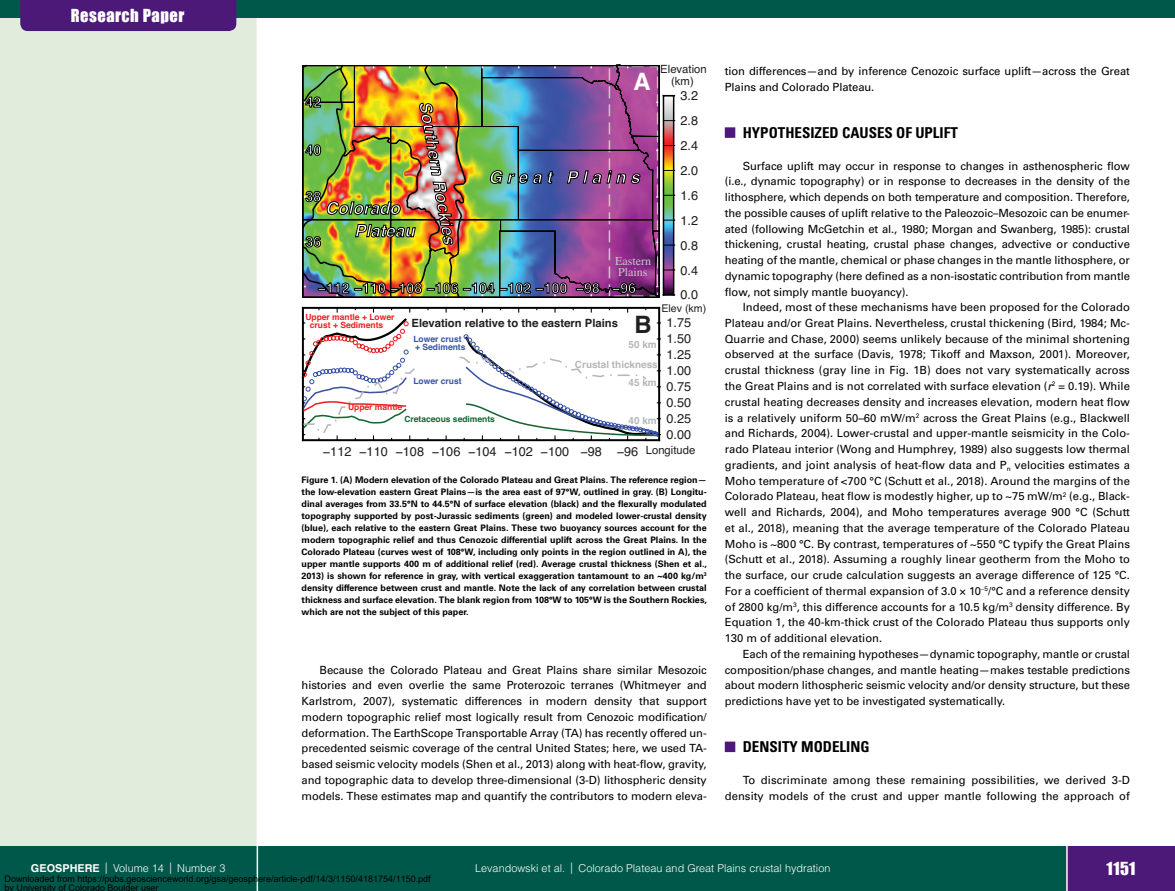
<style>
.page{position:relative;width:1175px;height:891px;background:#fff}
.page>*{position:absolute;margin:0;border:0;box-sizing:border-box;transform-origin:0 0}
.t1{font:700 24px "Helvetica";color:#fff}
.t2{font:italic 700 16.95px/22.6px "Helvetica";color:#fff}
.t3{font:16.5px "Impact";letter-spacing:.03em;color:#fff}
.t4{font:700 condensed 15px "Univers";color:#000}
.t5{font:700 14.25px "Helvetica";color:#fff}
.t6{font:12.75px "Helvetica";color:#231f20}
.t7{font:12.15px/10.9px "Times";color:#c5c7c8}
.t8{font:11.25px/15.8px "Univers";letter-spacing:-.01em;color:#000;text-align:justify}
.t9{font:700 11.25px "Helvetica";color:#231f20}
.t10{font:11.25px/12.5px "Helvetica";color:#231f20;text-align:center}
.t11{font:300 10.8px "Helvetica";color:#fff}
.t12{font:10.65px "Helvetica";color:#231f20}
.t13{font:700 9.9px "Helvetica";color:#b4b6b8}
.t14{font:700 9px/12px "Univers";color:#000;text-align:justify}
.t15{font:9px/9px "Arial";color:#000}
.t16{font:700 8.55px/7.6px "Helvetica";color:#ed2024}
.t17{font:700 8.55px/7.6px "Helvetica";color:#3953a4}
.t18{font:700 8.55px "Helvetica";color:#176433}
.s1{font-size:24px}
.s2{font-style:italic}
.s3{font-weight:700}
.s4{font-size:11.25px}
</style>
<div class="page">
<div style="left:0;top:0;width:256px;height:891px;background:#e0ecdc"></div>
<div style="left:0;top:846px;width:1174px;height:45px;background:#00584a"></div>
<hr style="left:256px;top:0;width:2px;height:891px;background:#fff">
<div style="left:0;top:0;width:1174px;height:18px;background:#00584a"></div>
<div style="left:20px;top:0;width:216px;height:31px;background:#4d1979"></div>
<div style="left:1066px;top:846px;width:108px;height:45px;background:#4d1979"></div>
<hr style="left:1066px;top:846px;width:1px;height:45px;background:#fff">
<img style="left:302px;top:64px;width:372px;height:234px">
<svg style="left:302px;top:307px;width:359px;height:134px"></svg>
<div style="left:724px;top:127px;width:11px;height:11px;background:#4d1979"></div>
<div style="left:724px;top:742px;width:11px;height:10px;background:#4d1979"></div>
<h3 class="t3" style="left:71px;top:3px;width:115px">Research Paper</h3>
<h1 class="t1" style="left:633px;top:67px;width:19px">A</h1>
<p class="t5" style="left:305px;top:93px;width:17px">42</p>
<h2 class="t2" style="left:436px;top:100px;width:146px;rotate:80deg">Southern Rockies</h2>
<p class="t5" style="left:317px;top:279px;width:320px">−112 −110 −108 −106 −104 −102 −100 −98 −96</p>
<p class="t5" style="left:305px;top:141px;width:17px">40</p>
<h2 class="t2" style="left:488px;top:166px;width:153px">G r e a t P l a i n s</h2>
<p class="t5" style="left:305px;top:188px;width:17px">38</p>
<h2 class="t2" style="left:354px;top:197px;width:62px;text-indent:-29px">Colorado<br>Plateau</h2>
<p class="t5" style="left:305px;top:233px;width:17px">36</p>
<p class="t7" style="left:615px;top:254px;width:38px">Eastern<br>Plains</p>
<p class="t10" style="left:660px;top:63px;width:48px">Elevation (km)</p>
<p class="t6" style="left:680px;top:86px;width:19px">3.2</p>
<p class="t6" style="left:680px;top:111px;width:19px">2.8</p>
<p class="t6" style="left:680px;top:136px;width:19px">2.4</p>
<p class="t6" style="left:680px;top:161px;width:19px">2.0</p>
<p class="t6" style="left:680px;top:185px;width:19px">1.6</p>
<p class="t6" style="left:680px;top:210px;width:19px">1.2</p>
<p class="t6" style="left:680px;top:235px;width:19px">0.8</p>
<p class="t6" style="left:680px;top:260px;width:19px">0.4</p>
<p class="t6" style="left:680px;top:285px;width:19px">0.0</p>
<p class="t16" style="left:310px;top:313px;width:86px;text-indent:-5px">Upper mantle + Lower crust + Sediments</p>
<p class="t16" style="left:348px;top:403px;width:56px">Upper mantle</p>
<p class="t12" style="left:661px;top:300px;width:46px">Elev (km)</p>
<p class="t9" style="left:411px;top:317px;width:242px">Elevation relative to the eastern Plains <span class="s1">B</span></p>
<p class="t6" style="left:666px;top:313px;width:26px">1.75</p>
<p class="t6" style="left:666px;top:329px;width:26px">1.50</p>
<p class="t17" style="left:413px;top:335px;width:54px">Lower crust + Sediments</p>
<p class="t13" style="left:628px;top:338px;width:30px">50 km</p>
<p class="t13" style="left:628px;top:377px;width:30px">45 km</p>
<p class="t6" style="left:666px;top:345px;width:26px">1.25</p>
<p class="t13" style="left:575px;top:359px;width:84px">Crustal thickness</p>
<p class="t6" style="left:666px;top:361px;width:26px">1.00</p>
<p class="t17" style="left:413px;top:377px;width:50px">Lower crust</p>
<p class="t6" style="left:666px;top:377px;width:26px">0.75</p>
<p class="t6" style="left:666px;top:393px;width:26px">0.50</p>
<p class="t18" style="left:404px;top:414px;width:92px">Cretaceous sediments</p>
<p class="t13" style="left:628px;top:415px;width:30px">40 km</p>
<p class="t6" style="left:666px;top:409px;width:26px">0.25</p>
<p class="t6" style="left:666px;top:425px;width:26px">0.00</p>
<p class="t6" style="left:323px;top:442px;width:317px">−112 −110 −108 −106 −104 −102 −100 −98 −96</p>
<p class="t10" style="left:646px;top:444px;width:51px">Longitude</p>
<p class="t14" style="left:302px;top:474px;width:407px">Figure 1. (A) Modern elevation of the Colorado Plateau and Great Plains. The reference region— the low-elevation eastern Great Plains—is the area east of 97°W, outlined in gray. (B) Longitu&shy;dinal averages from 33.5°N to 44.5°N of surface elevation (black) and the flexurally modulated topography supported by post-Jurassic sediments (green) and modeled lower-crustal density (blue), each relative to the eastern Great Plains. These two buoyancy sources account for the modern topographic relief and thus Cenozoic differential uplift across the Great Plains. In the Colorado Plateau (curves west of 108°W, including only points in the region outlined in A), the upper mantle supports 400 m of additional relief (red). Average crustal thickness (Shen et al., 2013) is shown for reference in gray, with vertical exaggeration tantamount to an ~400 kg/m<sup>3 </sup>density difference between crust and mantle. Note the lack of any correlation between crustal thickness and surface elevation. The blank region from 108°W to 105°W is the Southern Rockies, which are not the subject of this paper.</p>
<p class="t8" style="left:302px;top:662px;width:407px;text-indent:18px">Because the Colorado Plateau and Great Plains share similar Mesozoic histories and even overlie the same Proterozoic terranes (Whitmeyer and Karlstrom, 2007), systematic differences in modern density that support modern topographic relief most logically result from Cenozoic modification/ deformation. The EarthScope Transportable Array (TA) has recently offered un&shy;precedented seismic coverage of the central United States; here, we used TA&shy;based seismic velocity models (Shen et al., 2013) along with heat-flow, gravity, and topographic data to develop three-dimensional (3-D) lithospheric density models. These estimates map and quantify the contributors to modern eleva-</p>
<p class="t8" style="left:724px;top:63px;width:406px">tion differences—and by inference Cenozoic surface uplift—across the Great<br>Plains and Colorado Plateau.</p>
<h3 class="t4" style="left:742px;top:123px;width:217px">HYPOTHESIZED CAUSES OF UPLIFT</h3>
<p class="t8" style="left:724px;top:158px;width:407px;text-indent:18px">Surface uplift may occur in response to changes in asthenospheric flow (i.e., dynamic topography) or in response to decreases in the density of the lithosphere, which depends on both temperature and composition. Therefore, the possible causes of uplift relative to the Paleozoic–Mesozoic can be enumer&shy;ated (following McGetchin et al., 1980; Morgan and Swanberg, 1985): crustal thickening, crustal heating, crustal phase changes, advective or conductive heating of the mantle, chemical or phase changes in the mantle lithosphere, or dynamic topography (here defined as a non-isostatic contribution from mantle flow, not simply mantle buoyancy).</p>
<p class="t8" style="left:724px;top:299px;width:407px;text-indent:18px">Indeed, most of these mechanisms have been proposed for the Colorado Plateau and/or Great Plains. Nevertheless, crustal thickening (Bird, 1984; Mc-Quarrie and Chase, 2000) seems unlikely because of the minimal shortening observed at the surface (Davis, 1978; Tikoff and Maxson, 2001). Moreover, crustal thickness (gray line in Fig. 1B) does not vary systematically across the Great Plains and is not correlated with surface elevation (<span class="s2">r</span><sup>2</sup> = 0.19). While crustal heating decreases density and increases elevation, modern heat flow is a relatively uniform 50–60 mW/m<sup>2</sup> across the Great Plains (e.g., Blackwell and Richards, 2004). Lower-crustal and upper-mantle seismicity in the Colo&shy;rado Plateau interior (Wong and Humphrey, 1989) also suggests low thermal gradients, and joint analysis of heat-flow data and P<sub>n</sub> velocities estimates a Moho temperature of &lt;700 °C (Schutt et al., 2018). Around the margins of the Colorado Plateau, heat flow is modestly higher, up to ~75 mW/m<sup>2</sup> (e.g., Black&shy;well and Richards, 2004), and Moho temperatures average 900 °C (Schutt et al., 2018), meaning that the average temperature of the Colorado Plateau Moho is ~800 °C. By contrast, temperatures of ~550 °C typify the Great Plains (Schutt et al., 2018). Assuming a roughly linear geotherm from the Moho to the surface, our crude calculation suggests an average difference of 125 °C.<br>For a coefficient of thermal expansion of 3.0 × 10 <sup>5</sup>/°C and a reference density of 2800 kg/m<sup>3</sup>, this difference accounts for a 10.5 kg/m<sup>3</sup> density difference. By Equation 1, the 40-km-thick crust of the Colorado Plateau thus supports only 130 m of additional elevation.</p>
<p class="t8" style="left:724px;top:646px;width:407px;text-indent:18px">Each of the remaining hypotheses—dynamic topography, mantle or crustal composition/phase changes, and mantle heating—makes testable predictions about modern lithospheric seismic velocity and/or density structure, but these predictions have yet to be investigated systematically.</p>
<h3 class="t4" style="left:742px;top:738px;width:128px">DENSITY MODELING</h3>
<p class="t8" style="left:724px;top:772px;width:406px;text-align:right">To discriminate among these remaining possibilities, we derived 3-D density models of the crust and upper mantle following the approach of</p>
<p class="t11" style="left:475px;top:862px;width:92px">Levandowski et al.</p>
<h3 class="t3" style="left:1106px;top:856px;width:30px">1151</h3>
<p class="t11" style="left:31px;top:862px;width:196px"><span class="s3">GEOSPHERE</span> <span class="s4">|</span> Volume 14 <span class="s4">|</span> Number 3</p>
<p class="t11" style="left:570px;top:862px;width:261px"><span class="s4">|</span> Colorado Plateau and Great Plains crustal hydration</p>
<p class="t15" style="left:4px;top:875px;width:428px">Downloaded from https://pubs.geoscienceworld.org/gsa/geosphere/article-pdf/14/3/1150/4181754/1150.pdf by University of Colorado Boulder user</p>
</div>
